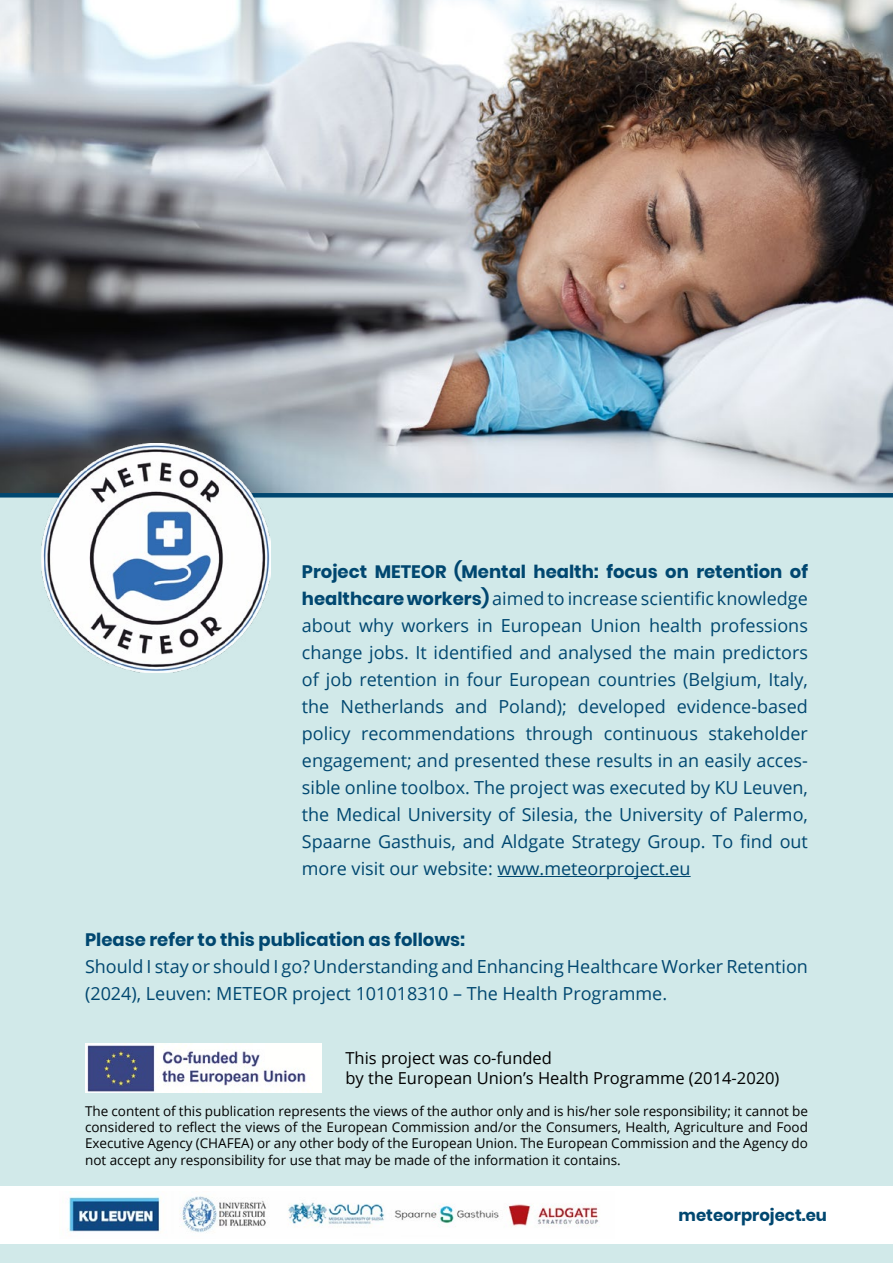
<style>
.page{position:relative;width:893px;height:1263px;background:#d1e9e9}
.page>*{position:absolute;margin:0;border:0;box-sizing:border-box;transform-origin:0 0}
.t1{font:18px/27px "Open Sans";color:#004770;text-align:justify}
.t2{font:700 18px "Poppins";color:#004770}
.t3{font:16.5px/19.8px "Open Sans";color:#000}
.t4{font:700 16.5px "Poppins";color:#004770}
.t5{font:13.5px/16.2px "Open Sans";color:#000;text-align:justify}
.s1{font-family:"Poppins";font-weight:700}
</style>
<div class="page">
<div style="left:0;top:1186px;width:893px;height:58px;background:#fff"></div>
<img style="left:67px;top:1196px;width:532px;height:37px">
<img style="left:0;top:0;width:893px;height:497px">
<img style="left:42px;top:444px;width:229px;height:228px">
<img style="left:85px;top:1044px;width:236px;height:49px">
<hr style="left:497px;top:876px;width:194px;height:1px;background:#004770">
<p class="t2" style="left:302px;top:561px;width:508px">Project METEOR (Mental health: focus on retention of</p>
<p class="t1" style="left:302px;top:585px;width:508px"><span class="s1">healthcare workers)</span> aimed to increase scientific knowledge about why workers in European Union health professions change jobs. It identified and analysed the main predictors of job retention in four European countries (Belgium, Italy, the Netherlands and Poland); developed evidence-based policy recommendations through continuous stakeholder engagement; and presented these results in an easily acces&shy;sible online toolbox. The project was executed by KU Leuven, the Medical University of Silesia, the University of Palermo, Spaarne Gasthuis, and Aldgate Strategy Group. To find out more visit our website: www.meteorproject.eu</p>
<p class="t2" style="left:85px;top:929px;width:382px">Please refer to this publication as follows:</p>
<p class="t1" style="left:85px;top:952px;width:724px">Should I stay or should I go? Understanding and Enhancing Healthcare Worker Retention (2024), Leuven: METEOR project 101018310 – The Health Programme.</p>
<p class="t3" style="left:345px;top:1048px;width:435px">This project was co-funded<br>by the European Union’s Health Programme (2014-2020)</p>
<p class="t5" style="left:85px;top:1102px;width:724px">The content of this publication represents the views of the author only and is his/her sole responsibility; it cannot be considered to reflect the views of the European Commission and/or the Consumers, Health, Agriculture and Food Executive Agency (CHAFEA) or any other body of the European Union. The European Commission and the Agency do not accept any responsibility for use that may be made of the information it contains.</p>
<p class="t4" style="left:679px;top:1205px;width:150px">meteorproject.eu</p>
</div>
